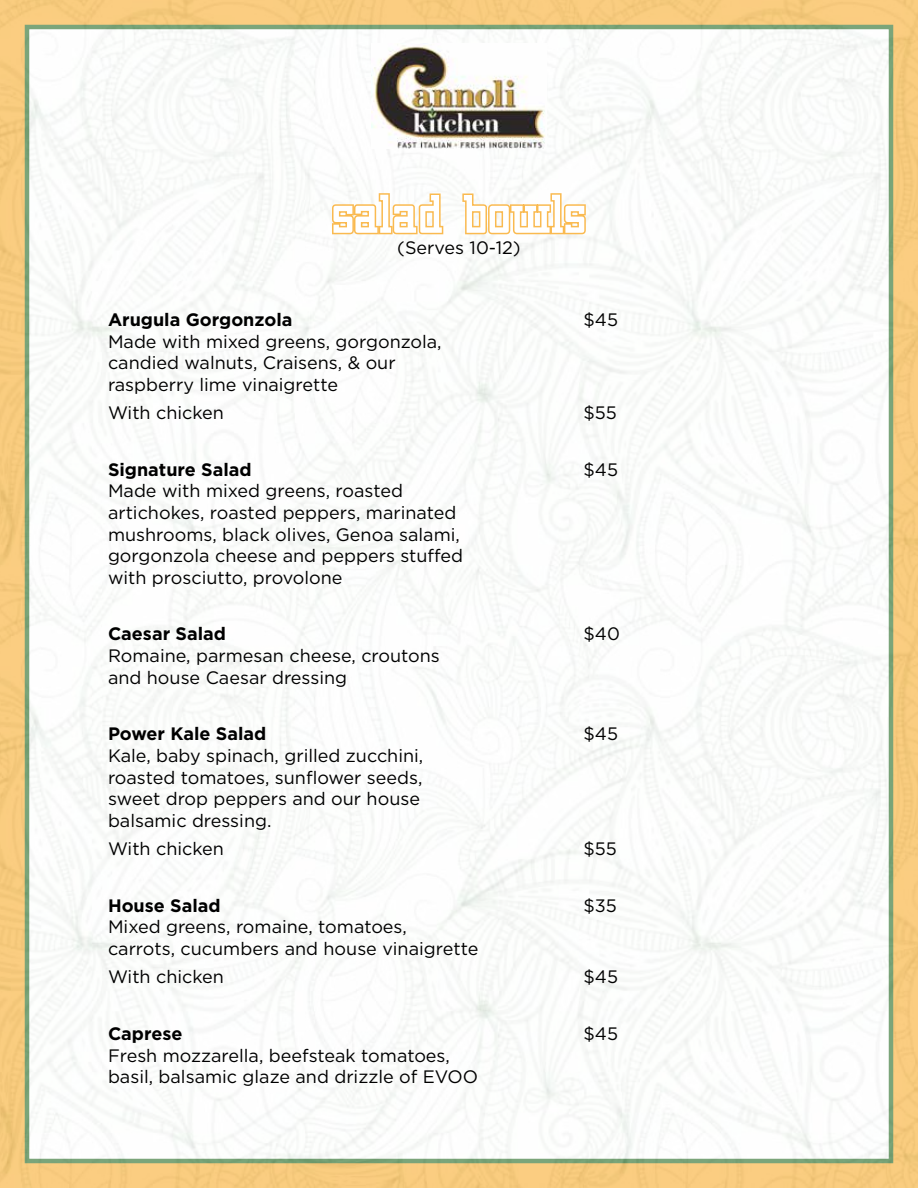
<style>
.page{position:relative;width:918px;height:1188px;background:#fff}
.page>*{position:absolute;margin:0;border:0;box-sizing:border-box;transform-origin:0 0}
.t1{font:60px "Alexandria";color:#fff}
.t2{font:18px/21.6px "Gotham";color:#000}
.t3{font:700 18px "Gotham";color:#000}
</style>
<div class="page">
<img style="left:0;top:0;width:918px;height:1188px">
<img style="left:372px;top:43px;width:174px;height:106px">
<svg style="left:329px;top:192px;width:116px;height:44px"></svg>
<svg style="left:461px;top:192px;width:127px;height:45px"></svg>
<h1 class="t1" style="left:332px;top:183px;width:255px">salad bowls</h1>
<p class="t2" style="left:397px;top:237px;width:125px">(Serves 10-12)</p>
<p class="t3" style="left:108px;top:309px;width:186px">Arugula Gorgonzola</p>
<p class="t2" style="left:584px;top:308px;width:36px">$45</p>
<p class="t2" style="left:108px;top:330px;width:335px">Made with mixed greens, gorgonzola, candied walnuts, Craisens, &amp; our raspberry lime vinaigrette</p>
<p class="t2" style="left:108px;top:402px;width:118px">With chicken</p>
<p class="t2" style="left:584px;top:402px;width:35px">$55</p>
<p class="t3" style="left:108px;top:459px;width:145px">Signature Salad</p>
<p class="t2" style="left:584px;top:458px;width:36px">$45</p>
<p class="t2" style="left:108px;top:480px;width:357px">Made with mixed greens, roasted artichokes, roasted peppers, marinated mushrooms, black olives, Genoa salami, gorgonzola cheese and peppers stuffed with prosciutto, provolone</p>
<p class="t3" style="left:108px;top:624px;width:120px">Caesar Salad</p>
<p class="t2" style="left:584px;top:623px;width:38px">$40</p>
<p class="t2" style="left:108px;top:645px;width:333px">Romaine, parmesan cheese, croutons and house Caesar dressing</p>
<p class="t3" style="left:108px;top:724px;width:160px">Power Kale Salad</p>
<p class="t2" style="left:584px;top:723px;width:36px">$45</p>
<p class="t2" style="left:108px;top:745px;width:317px">Kale, baby spinach, grilled zucchini, roasted tomatoes, sunflower seeds, sweet drop peppers and our house balsamic dressing.</p>
<p class="t2" style="left:108px;top:838px;width:118px">With chicken</p>
<p class="t2" style="left:584px;top:838px;width:35px">$55</p>
<p class="t3" style="left:108px;top:895px;width:114px">House Salad</p>
<p class="t2" style="left:584px;top:894px;width:35px">$35</p>
<p class="t2" style="left:108px;top:916px;width:372px">Mixed greens, romaine, tomatoes, carrots, cucumbers and house vinaigrette</p>
<p class="t2" style="left:108px;top:966px;width:118px">With chicken</p>
<p class="t2" style="left:584px;top:966px;width:36px">$45</p>
<p class="t3" style="left:108px;top:1023px;width:76px">Caprese</p>
<p class="t2" style="left:584px;top:1023px;width:36px">$45</p>
<p class="t2" style="left:108px;top:1044px;width:372px">Fresh mozzarella, beefsteak tomatoes, basil, balsamic glaze and drizzle of EVOO</p>
</div>
